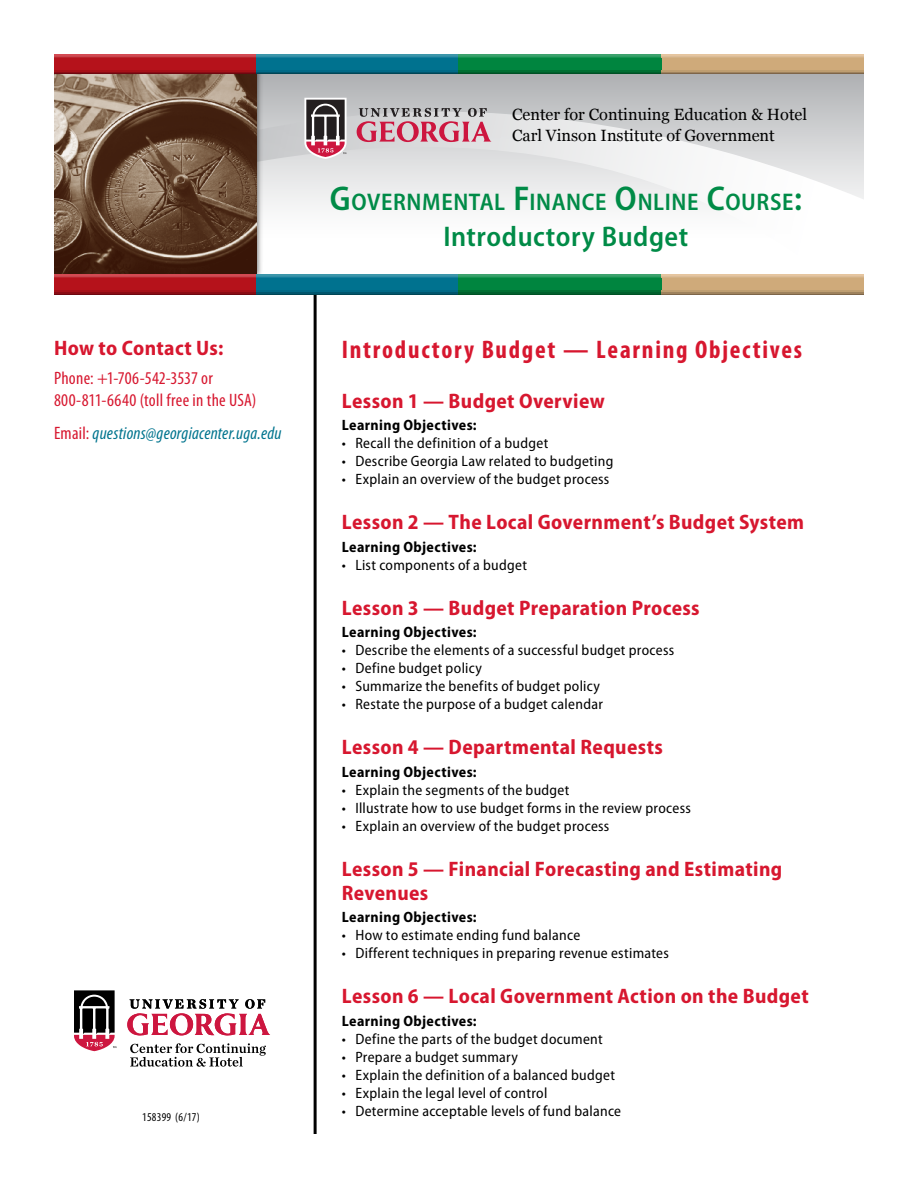
<style>
.page{position:relative;width:918px;height:1188px;background:#fff}
.page>*{position:absolute;margin:0;border:0;box-sizing:border-box;transform-origin:0 0}
.t1{font:600 semi-condensed 28.5px "Myriad Pro";letter-spacing:.02em;color:#008b47}
.t2{font:700 condensed 25.5px "Myriad Pro";letter-spacing:.07em;color:#d7172f}
.t3{font:600 semi-condensed 24.15px "Myriad Pro";letter-spacing:.025em;color:#008b47}
.t4{font:700 semi-condensed 21px/24px "Myriad Pro";letter-spacing:.02em;color:#d7172f}
.t5{font:condensed 18px/22.5px "Myriad Pro";letter-spacing:.015em;color:#d7172f}
.t6{font:italic condensed 18px "Myriad Pro";letter-spacing:.015em;color:#00748e}
.t7{font:16.35px/20.7px "Georgia";color:#000}
.t8{font:semi-condensed 15px "Myriad Pro";letter-spacing:.02em;color:#000}
.t9{font:700 semi-condensed 15px "Myriad Pro";letter-spacing:.025em;color:#000}
.t10{font:condensed 12px "Myriad Pro";letter-spacing:.02em;color:#000}
.s1{font-style:normal;color:#d7172f}
.s2{font-size:34.5px}
</style>
<div class="page">
<hr style="left:314px;top:191px;width:3px;height:943px;background:#000">
<svg style="left:74px;top:990px;width:43px;height:62px"></svg>
<svg style="left:127px;top:999px;width:143px;height:36px"></svg>
<svg style="left:130px;top:1043px;width:136px;height:24px"></svg>
<svg style="left:317px;top:74px;width:547px;height:134px"></svg>
<img style="left:255px;top:74px;width:62px;height:200px">
<svg style="left:357px;top:108px;width:135px;height:34px;background:#c497a2"></svg>
<svg style="left:304px;top:98px;width:43px;height:61px"></svg>
<div style="left:661px;top:274px;width:203px;height:20px;background:#cfaa7a"></div>
<div style="left:54px;top:274px;width:203px;height:20px;background:#b5121b"></div>
<div style="left:256px;top:274px;width:203px;height:20px;background:#00728f"></div>
<div style="left:459px;top:274px;width:203px;height:20px;background:#00853f"></div>
<div style="left:661px;top:54px;width:203px;height:20px;background:#cfaa7a"></div>
<div style="left:54px;top:54px;width:203px;height:20px;background:#b5121b"></div>
<div style="left:256px;top:54px;width:203px;height:20px;background:#00728f"></div>
<div style="left:459px;top:54px;width:203px;height:20px;background:#00853f"></div>
<hr style="left:54px;top:73px;width:202px;height:1px;background:#6d0810">
<hr style="left:54px;top:72px;width:202px;height:1px;background:#8a0c14">
<hr style="left:54px;top:71px;width:202px;height:1px;background:#a61018">
<hr style="left:54px;top:56px;width:202px;height:1px;background:#ba242c">
<hr style="left:54px;top:55px;width:202px;height:1px;background:#c7454d">
<hr style="left:54px;top:54px;width:202px;height:1px;background:#d34a52">
<hr style="left:256px;top:73px;width:203px;height:1px;background:#004555">
<hr style="left:256px;top:72px;width:203px;height:1px;background:#00556d">
<hr style="left:256px;top:71px;width:203px;height:1px;background:#006986">
<hr style="left:256px;top:56px;width:203px;height:1px;background:#147d9a">
<hr style="left:256px;top:55px;width:203px;height:1px;background:#308ea6">
<hr style="left:256px;top:54px;width:203px;height:1px;background:#3c96aa">
<hr style="left:459px;top:73px;width:203px;height:1px;background:#005124">
<hr style="left:459px;top:72px;width:203px;height:1px;background:#00602c">
<hr style="left:459px;top:71px;width:203px;height:1px;background:#006f32">
<hr style="left:459px;top:56px;width:203px;height:1px;background:#149250">
<hr style="left:459px;top:55px;width:203px;height:1px;background:#2f9d64">
<hr style="left:459px;top:54px;width:203px;height:1px;background:#3ca26d">
<hr style="left:662px;top:73px;width:202px;height:1px;background:#7d6549">
<hr style="left:662px;top:72px;width:202px;height:1px;background:#9e825d">
<hr style="left:662px;top:71px;width:202px;height:1px;background:#be9e71">
<hr style="left:662px;top:56px;width:202px;height:1px;background:#d3b286">
<hr style="left:662px;top:55px;width:202px;height:1px;background:#dbbc98">
<hr style="left:662px;top:54px;width:202px;height:1px;background:#e5c59f">
<hr style="left:54px;top:293px;width:202px;height:1px;background:#6d0810">
<hr style="left:54px;top:292px;width:202px;height:1px;background:#8a0c14">
<hr style="left:54px;top:291px;width:202px;height:1px;background:#a61018">
<hr style="left:54px;top:277px;width:202px;height:1px;background:#ba242c">
<hr style="left:54px;top:275px;width:202px;height:2px;background:#c7454d">
<hr style="left:54px;top:274px;width:202px;height:1px;background:#d34a52">
<hr style="left:256px;top:293px;width:203px;height:1px;background:#004555">
<hr style="left:256px;top:292px;width:203px;height:1px;background:#00556d">
<hr style="left:256px;top:291px;width:203px;height:1px;background:#006986">
<hr style="left:256px;top:277px;width:203px;height:1px;background:#147d9a">
<hr style="left:256px;top:275px;width:203px;height:2px;background:#308ea6">
<hr style="left:256px;top:274px;width:203px;height:1px;background:#3c96aa">
<hr style="left:459px;top:293px;width:203px;height:1px;background:#005124">
<hr style="left:459px;top:292px;width:203px;height:1px;background:#00602c">
<hr style="left:459px;top:291px;width:203px;height:1px;background:#006f32">
<hr style="left:459px;top:277px;width:203px;height:1px;background:#149250">
<hr style="left:459px;top:275px;width:203px;height:2px;background:#2f9d64">
<hr style="left:459px;top:274px;width:203px;height:1px;background:#3ca26d">
<hr style="left:662px;top:293px;width:202px;height:1px;background:#7d6549">
<hr style="left:662px;top:292px;width:202px;height:1px;background:#9e825d">
<hr style="left:662px;top:291px;width:202px;height:1px;background:#be9e71">
<hr style="left:662px;top:277px;width:202px;height:1px;background:#d3b286">
<hr style="left:662px;top:275px;width:202px;height:2px;background:#dbbc98">
<hr style="left:662px;top:274px;width:202px;height:1px;background:#e5c59f">
<img style="left:54px;top:75px;width:202px;height:199px">
<h3 class="t4" style="left:54px;top:336px;width:171px">How to Contact Us:</h3>
<p class="t5" style="left:54px;top:367px;width:204px">Phone: +1-706-542-3537 or<br>800-811-6640 (toll free in the USA)</p>
<p class="t6" style="left:54px;top:424px;width:229px"><span class="s1">Email:</span> questions@georgiacenter.uga.edu</p>
<p class="t10" style="left:142px;top:1110px;width:59px">158399 (6/17)</p>
<p class="t7" style="left:512px;top:104px;width:297px">Center for Continuing Education &amp; Hotel<br>Carl Vinson Institute of Government</p>
<h3 class="t3" style="left:330px;top:189px;width:474px"><span class="s2">G</span>OVERNMENTAL <span class="s2">F</span>INANCE <span class="s2">O</span>NLINE <span class="s2">C</span>OURSE<span class="s2">:</span></h3>
<h1 class="t1" style="left:443px;top:221px;width:246px">Introductory Budget</h1>
<h2 class="t2" style="left:342px;top:336px;width:462px">Introductory Budget — Learning Objectives</h2>
<h3 class="t4" style="left:342px;top:389px;width:264px">Lesson 1 — Budget Overview</h3>
<p class="t9" style="left:342px;top:417px;width:136px">Learning Objectives:</p>
<p class="t8" style="left:342px;top:435px;width:208px">• Recall the definition of a budget</p>
<p class="t8" style="left:342px;top:453px;width:273px">• Describe Georgia Law related to budgeting</p>
<p class="t8" style="left:342px;top:471px;width:269px">• Explain an overview of the budget process</p>
<h3 class="t4" style="left:342px;top:511px;width:464px">Lesson 2 — The Local Government’s Budget System</h3>
<p class="t9" style="left:342px;top:539px;width:136px">Learning Objectives:</p>
<p class="t8" style="left:342px;top:557px;width:187px">• List components of a budget</p>
<h3 class="t4" style="left:342px;top:596px;width:359px">Lesson 3 — Budget Preparation Process</h3>
<p class="t9" style="left:342px;top:624px;width:136px">Learning Objectives:</p>
<p class="t8" style="left:342px;top:642px;width:334px">• Describe the elements of a successful budget process</p>
<p class="t8" style="left:342px;top:660px;width:142px">• Define budget policy</p>
<p class="t8" style="left:342px;top:678px;width:260px">• Summarize the benefits of budget policy</p>
<p class="t8" style="left:342px;top:696px;width:263px">• Restate the purpose of a budget calendar</p>
<h3 class="t4" style="left:342px;top:736px;width:323px">Lesson 4 — Departmental Requests</h3>
<p class="t9" style="left:342px;top:764px;width:136px">Learning Objectives:</p>
<p class="t8" style="left:342px;top:782px;width:229px">• Explain the segments of the budget</p>
<p class="t8" style="left:342px;top:800px;width:351px">• Illustrate how to use budget forms in the review process</p>
<p class="t8" style="left:342px;top:818px;width:269px">• Explain an overview of the budget process</p>
<h3 class="t4" style="left:342px;top:857px;width:442px">Lesson 5 — Financial Forecasting and Estimating<br>Revenues</h3>
<p class="t9" style="left:342px;top:909px;width:136px">Learning Objectives:</p>
<p class="t8" style="left:342px;top:927px;width:240px">• How to estimate ending fund balance</p>
<p class="t8" style="left:342px;top:945px;width:328px">• Different techniques in preparing revenue estimates</p>
<h3 class="t4" style="left:342px;top:985px;width:468px">Lesson 6 — Local Government Action on the Budget</h3>
<p class="t9" style="left:342px;top:1013px;width:136px">Learning Objectives:</p>
<p class="t8" style="left:342px;top:1031px;width:262px">• Define the parts of the budget document</p>
<p class="t8" style="left:342px;top:1049px;width:178px">• Prepare a budget summary</p>
<p class="t8" style="left:342px;top:1067px;width:275px">• Explain the definition of a balanced budget</p>
<p class="t8" style="left:342px;top:1085px;width:207px">• Explain the legal level of control</p>
<p class="t8" style="left:342px;top:1103px;width:281px">• Determine acceptable levels of fund balance</p>
</div>
